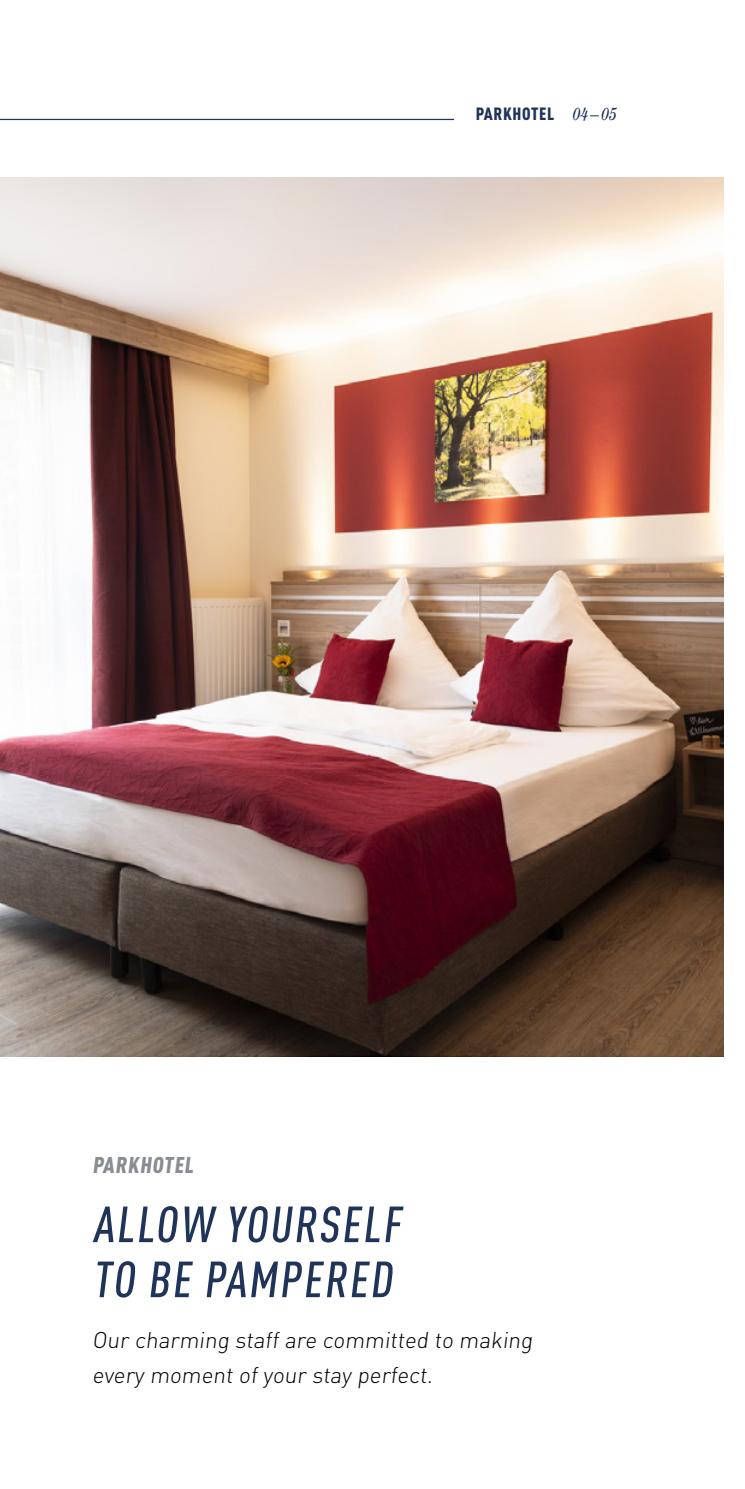
<style>
.page{position:relative;width:745px;height:1489px;background:#fff}
.page>*{position:absolute;margin:0;border:0;box-sizing:border-box;transform-origin:0 0}
.t1{font:500 condensed 50px/55px "DIN Pro";color:#20345a}
.t2{font:300 22.5px/35px "DIN Pro";color:#000}
.t3{font:900 condensed 22.5px "DIN Pro";color:#898d92}
.t4{font:900 condensed 17.5px "DIN Pro";letter-spacing:.04em;color:#20345a}
.s1{font-family:"Century";font-weight:400;font-style:italic}
</style>
<div class="page">
<hr style="left:0;top:119px;width:454px;height:1px;background:#20345a">
<img style="left:0;top:177px;width:723px;height:879px">
<p class="t4" style="left:475px;top:100px;width:143px">PARKHOTEL <span class="s1">04–05</span></p>
<p class="t3" style="left:92px;top:1147px;width:106px">PARKHOTEL</p>
<h1 class="t1" style="left:92px;top:1192px;width:318px">ALLOW YOURSELF<br>TO BE PAMPERED</h1>
<p class="t2" style="left:92px;top:1320px;width:445px">Our charming staff are committed to making every moment of your stay perfect.</p>
</div>
